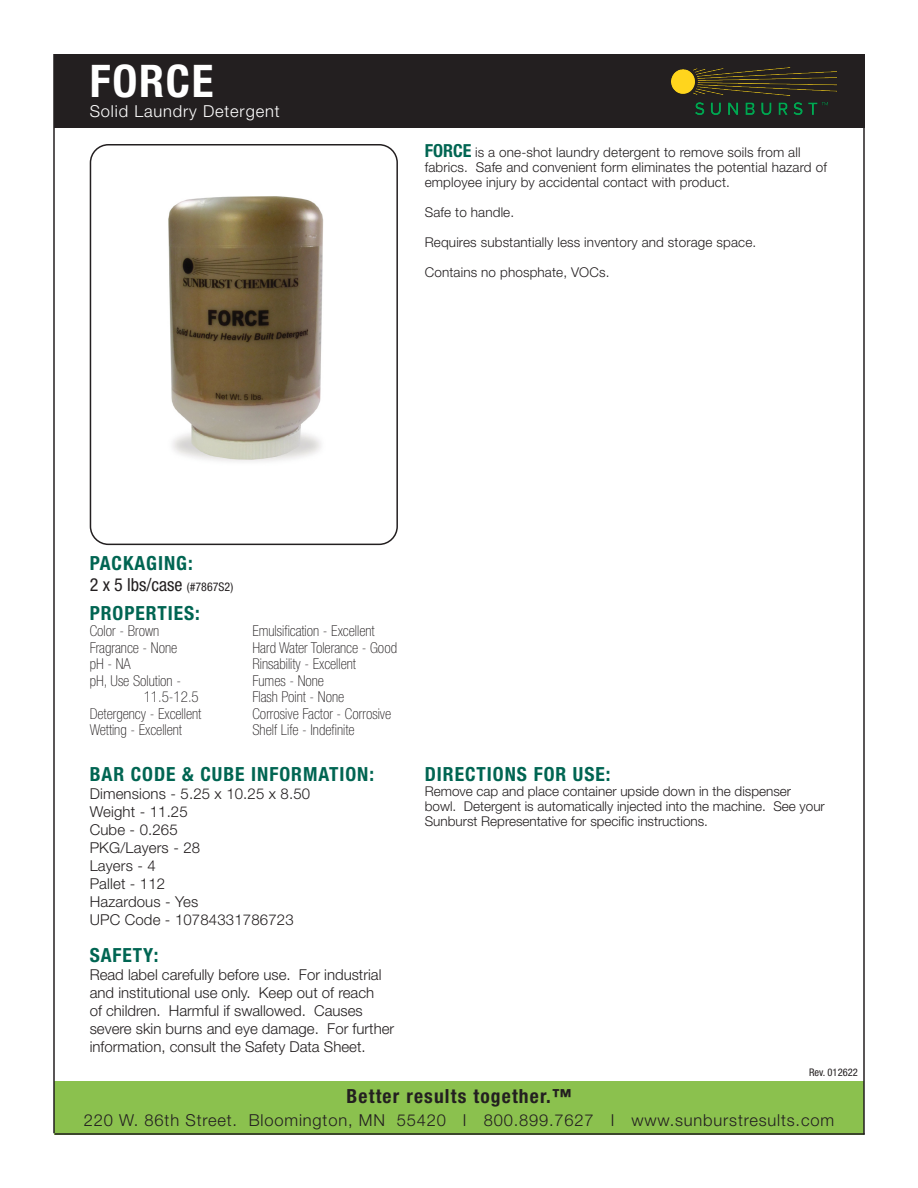
<style>
.page{position:relative;width:918px;height:1188px;background:#fff}
.page>*{position:absolute;margin:0;border:0;box-sizing:border-box;transform-origin:0 0}
.t1{font:700 condensed 45px "Helvetica Neue LT Std";letter-spacing:.04em;color:#fff}
.t2{font:700 condensed 19.5px "Helvetica Neue LT Std";letter-spacing:.05em;color:#006552}
.t3{font:700 condensed 19.5px "Helvetica Neue LT Std";letter-spacing:.06em;color:#231f20}
.t4{font:condensed 18px "Helvetica Neue LT Std";color:#231f20}
.t5{font:300 16.5px "Helvetica Neue LT Std";letter-spacing:.05em;color:#231f20}
.t6{font:300 16.5px "Helvetica Neue LT Std";letter-spacing:.05em;color:#fff}
.t7{font:300 15px/18px "Helvetica Neue LT Std";color:#231f20}
.t8{font:100 condensed 15px "Helvetica Neue LT Std";color:#231f20}
.t9{font:300 13.5px/15px "Helvetica Neue LT Std";letter-spacing:.01em;color:#231f20}
.t10{font:condensed 10.5px "Helvetica Neue LT Std";color:#231f20}
.s1{font-weight:700;font-stretch:condensed;font-size:18px;color:#006552}
.s2{font-size:12px}
</style>
<div class="page">
<div style="left:54px;top:54px;width:590px;height:74px;background:#231f20"></div>
<div style="left:54px;top:1081px;width:810px;height:54px;background:#8bc14e"></div>
<div style="left:90px;top:144px;width:308px;height:401px;border:2px solid #231f20;border-radius:18px"></div>
<div style="left:644px;top:54px;width:221px;height:74px;background:#231f20"></div>
<img style="left:672px;top:68px;width:164px;height:46px">
<hr style="left:53px;top:54px;width:2px;height:1079px;background:#231f20">
<hr style="left:863px;top:108px;width:2px;height:1027px;background:#231f20">
<hr style="left:55px;top:1133px;width:810px;height:2px;background:#231f20">
<img style="left:168px;top:196px;width:156px;height:266px">
<p class="t1" style="left:90px;top:54px;width:125px">FORCE</p>
<p class="t6" style="left:90px;top:101px;width:191px">Solid Laundry Detergent</p>
<p class="t9" style="left:425px;top:144px;width:404px"><span class="s1">FORCE</span> is a one-shot laundry detergent to remove soils from all fabrics. Safe and convenient form eliminates the potential hazard of employee injury by accidental contact with product.</p>
<p class="t9" style="left:425px;top:204px;width:91px">Safe to handle.</p>
<p class="t9" style="left:425px;top:234px;width:333px">Requires substantially less inventory and storage space.</p>
<p class="t9" style="left:425px;top:264px;width:186px">Contains no phosphate, VOCs.</p>
<p class="t2" style="left:90px;top:551px;width:105px">PACKAGING:</p>
<p class="t4" style="left:90px;top:574px;width:145px">2 x 5 lbs/case <span class="s2">(#7867S2)</span></p>
<p class="t2" style="left:90px;top:601px;width:112px">PROPERTIES:</p>
<p class="t8" style="left:90px;top:623px;width:71px">Color - Brown</p>
<p class="t8" style="left:90px;top:639px;width:89px">Fragrance - None</p>
<p class="t8" style="left:90px;top:656px;width:43px">pH - NA</p>
<p class="t8" style="left:90px;top:672px;width:93px">pH, Use Solution -</p>
<p class="t8" style="left:144px;top:689px;width:57px">11.5-12.5</p>
<p class="t8" style="left:90px;top:705px;width:113px">Detergency - Excellent</p>
<p class="t8" style="left:90px;top:722px;width:94px">Wetting - Excellent</p>
<p class="t8" style="left:252px;top:623px;width:124px">Emulsification - Excellent</p>
<p class="t8" style="left:252px;top:639px;width:146px">Hard Water Tolerance - Good</p>
<p class="t8" style="left:252px;top:656px;width:105px">Rinsability - Excellent</p>
<p class="t8" style="left:252px;top:672px;width:73px">Fumes - None</p>
<p class="t8" style="left:252px;top:689px;width:93px">Flash Point - None</p>
<p class="t8" style="left:252px;top:705px;width:140px">Corrosive Factor - Corrosive</p>
<p class="t8" style="left:252px;top:722px;width:104px">Shelf Life - Indefinite</p>
<p class="t2" style="left:90px;top:762px;width:286px">BAR CODE &amp; CUBE INFORMATION:</p>
<p class="t7" style="left:90px;top:784px;width:222px">Dimensions - 5.25 x 10.25 x 8.50</p>
<p class="t7" style="left:90px;top:802px;width:100px">Weight - 11.25</p>
<p class="t7" style="left:90px;top:820px;width:90px">Cube - 0.265</p>
<p class="t7" style="left:90px;top:838px;width:112px">PKG/Layers - 28</p>
<p class="t7" style="left:90px;top:856px;width:68px">Layers - 4</p>
<p class="t7" style="left:90px;top:874px;width:77px">Pallet - 112</p>
<p class="t7" style="left:90px;top:892px;width:110px">Hazardous - Yes</p>
<p class="t7" style="left:90px;top:910px;width:205px">UPC Code - 10784331786723</p>
<p class="t2" style="left:90px;top:943px;width:70px">SAFETY:</p>
<p class="t7" style="left:90px;top:965px;width:306px">Read label carefully before use. For industrial and institutional use only. Keep out of reach<br>of children. Harmful if swallowed. Causes severe skin burns and eye damage. For further information, consult the Safety Data Sheet.</p>
<p class="t2" style="left:425px;top:762px;width:187px">DIRECTIONS FOR USE:</p>
<p class="t9" style="left:425px;top:783px;width:402px">Remove cap and place container upside down in the dispenser bowl. Detergent is automatically injected into the machine. See your<br>Sunburst Representative for specific instructions.</p>
<p class="t10" style="left:809px;top:1067px;width:50px">Rev. 012622</p>
<p class="t3" style="left:347px;top:1085px;width:226px">Better results together.™</p>
<p class="t5" style="left:84px;top:1110px;width:752px">220 W. 86th Street. Bloomington, MN 55420 I 800.899.7627 I www.sunburstresults.com</p>
</div>
